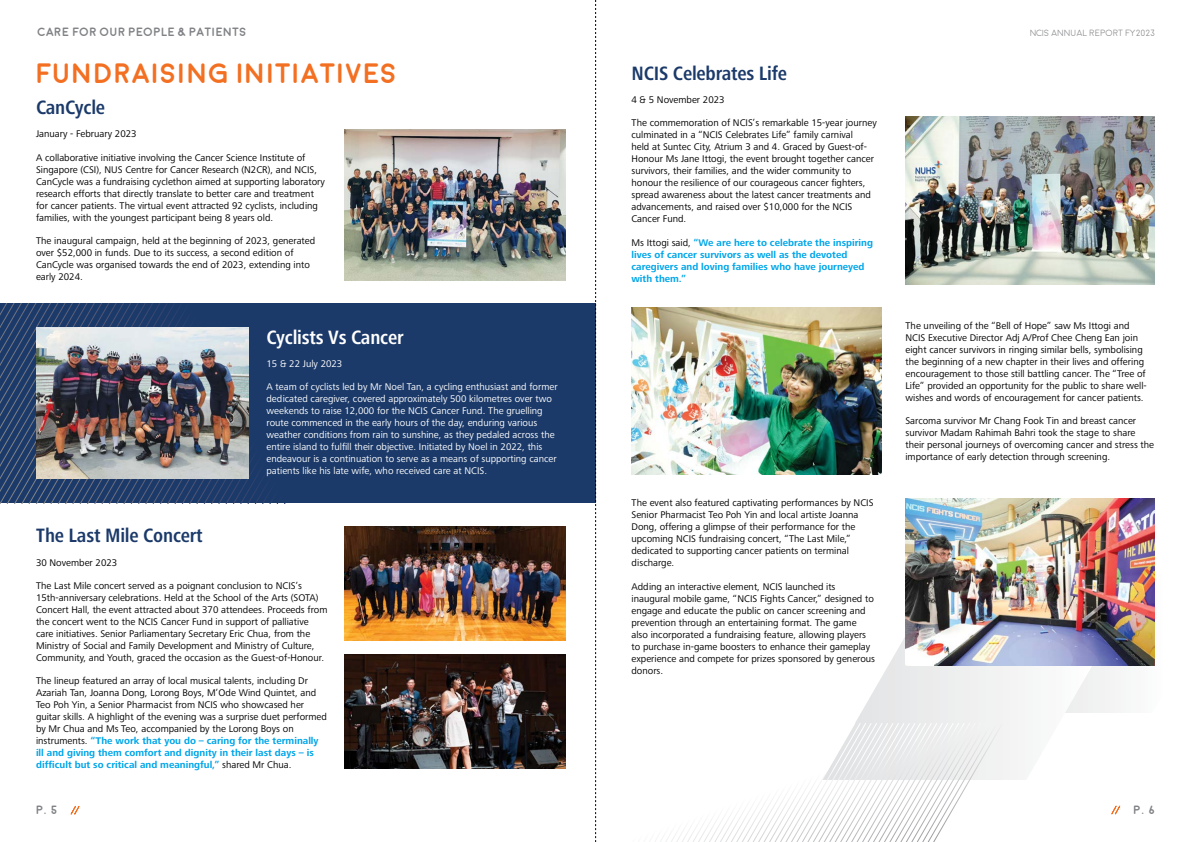
<style>
.page{position:relative;width:1191px;height:842px;background:#fff}
.page>*{position:absolute;margin:0;border:0;box-sizing:border-box;transform-origin:0 0}
.t1{font:700 28px "Moon";color:#f36f21}
.t2{font:700 condensed 20px "Frutiger Next";letter-spacing:-.01em;color:#1b3a6a}
.t3{font:700 condensed 20px "Frutiger Next";letter-spacing:-.01em;color:#fff}
.t4{font:700 12px "Moon";color:#808285}
.t5{font:10px/12px "Frutiger Next";color:#000}
.t6{font:10px/12px "Frutiger Next";color:#fff}
.t7{font:700 10px/12px "Frutiger Next";color:#00a6e9}
.t8{font:300 9px "Moon";color:#808285}
.s1{font-weight:700;color:#00a6e9}
.s2{font-weight:400;color:#000}
</style>
<div class="page">
<div style="left:0;top:303px;width:595px;height:200px;background:#1b3a6a"></div>
<svg style="left:0;top:303px;width:272px;height:200px"></svg>
<img style="left:345px;top:129px;width:220px;height:151px">
<img style="left:36px;top:328px;width:213px;height:151px">
<img style="left:345px;top:526px;width:220px;height:114px">
<img style="left:345px;top:654px;width:220px;height:114px">
<svg style="left:70px;top:805px;width:10px;height:10px"></svg>
<img style="left:595px;top:0;width:560px;height:842px">
<p class="t4" style="left:38px;top:26px;width:210px">CARE FOR OUR PEOPLE &amp; PATIENTS</p>
<h1 class="t1" style="left:36px;top:60px;width:363px">FUNDRAISING INITIATIVES</h1>
<h2 class="t2" style="left:36px;top:96px;width:71px">CanCycle</h2>
<p class="t5" style="left:36px;top:128px;width:102px">January - February 2023</p>
<p class="t5" style="left:36px;top:151px;width:290px">A collaborative initiative involving the Cancer Science Institute of Singapore (CSI), NUS Centre for Cancer Research (N2CR), and NCIS, CanCycle was a fundraising cyclethon aimed at supporting laboratory research efforts that directly translate to better care and treatment for cancer patients. The virtual event attracted 92 cyclists, including families, with the youngest participant being 8 years old.</p>
<p class="t5" style="left:36px;top:235px;width:281px">The inaugural campaign, held at the beginning of 2023, generated over $52,000 in funds. Due to its success, a second edition of CanCycle was organised towards the end of 2023, extending into early 2024.</p>
<h2 class="t3" style="left:266px;top:326px;width:139px">Cyclists Vs Cancer</h2>
<p class="t6" style="left:266px;top:358px;width:77px">15 &amp; 22 July 2023</p>
<p class="t6" style="left:266px;top:381px;width:293px">A team of cyclists led by Mr Noel Tan, a cycling enthusiast and former dedicated caregiver, covered approximately 500 kilometres over two weekends to raise 12,000 for the NCIS Cancer Fund. The gruelling route commenced in the early hours of the day, enduring various weather conditions from rain to sunshine, as they pedaled across the entire island to fulfill their objective. Initiated by Noel in 2022, this endeavour is a continuation to serve as a means of supporting cancer patients like his late wife, who received care at NCIS.</p>
<h2 class="t2" style="left:36px;top:524px;width:168px">The Last Mile Concert</h2>
<p class="t5" style="left:36px;top:556px;width:83px">30 November 2023</p>
<p class="t5" style="left:36px;top:580px;width:293px">The Last Mile concert served as a poignant conclusion to NCIS’s 15th-anniversary celebrations. Held at the School of the Arts (SOTA)<br>Concert Hall, the event attracted about 370 attendees. Proceeds from the concert went to the NCIS Cancer Fund in support of palliative care initiatives. Senior Parliamentary Secretary Eric Chua, from the Ministry of Social and Family Development and Ministry of Culture, Community, and Youth, graced the occasion as the Guest-of-Honour.</p>
<p class="t5" style="left:36px;top:675px;width:292px">The lineup featured an array of local musical talents, including Dr Azariah Tan, Joanna Dong, Lorong Boys, M’Ode Wind Quintet, and Teo Poh Yin, a Senior Pharmacist from NCIS who showcased her guitar skills. A highlight of the evening was a surprise duet performed by Mr Chua and Ms Teo, accompanied by the Lorong Boys on instruments. <span class="s1">“The work that you do – caring for the terminally ill and giving them comfort and dignity in their last days – is difficult but so critical and meaningful,”</span> shared Mr Chua.</p>
<p class="t4" style="left:36px;top:804px;width:23px">P. 5</p>
<h2 class="t2" style="left:631px;top:61px;width:157px">NCIS Celebrates Life</h2>
<p class="t5" style="left:631px;top:94px;width:95px">4 &amp; 5 November 2023</p>
<p class="t5" style="left:631px;top:117px;width:247px">The commemoration of NCIS’s remarkable 15-year journey culminated in a “NCIS Celebrates Life” family carnival<br>held at Suntec City, Atrium 3 and 4. Graced by Guest-of-Honour Ms Jane Ittogi, the event brought together cancer survivors, their families, and the wider community to honour the resilience of our courageous cancer fighters, spread awareness about the latest cancer treatments and advancements, and raised over $10,000 for the NCIS Cancer Fund.</p>
<p class="t7" style="left:631px;top:236px;width:243px"><span class="s2">Ms Ittogi said,</span> “We are here to celebrate the inspiring lives of cancer survivors as well as the devoted caregivers and loving families who have journeyed with them.”</p>
<p class="t5" style="left:631px;top:497px;width:243px">The event also featured captivating performances by NCIS Senior Pharmacist Teo Poh Yin and local artiste Joanna Dong, offering a glimpse of their performance for the upcoming NCIS fundraising concert, “The Last Mile,” dedicated to supporting cancer patients on terminal discharge.</p>
<p class="t5" style="left:631px;top:580px;width:245px">Adding an interactive element, NCIS launched its inaugural mobile game, “NCIS Fights Cancer,” designed to engage and educate the public on cancer screening and prevention through an entertaining format. The game also incorporated a fundraising feature, allowing players to purchase in-game boosters to enhance their gameplay experience and compete for prizes sponsored by generous donors.</p>
<p class="t8" style="left:1030px;top:28px;width:126px">NCIS ANNUAL REPORT FY2023</p>
<p class="t5" style="left:905px;top:320px;width:243px">The unveiling of the “Bell of Hope” saw Ms Ittogi and NCIS Executive Director Adj A/Prof Chee Cheng Ean join eight cancer survivors in ringing similar bells, symbolising the beginning of a new chapter in their lives and offering encouragement to those still battling cancer. The “Tree of Life” provided an opportunity for the public to share well&shy;wishes and words of encouragement for cancer patients.</p>
<p class="t5" style="left:905px;top:415px;width:250px">Sarcoma survivor Mr Chang Fook Tin and breast cancer survivor Madam Rahimah Bahri took the stage to share their personal journeys of overcoming cancer and stress the importance of early detection through screening.</p>
<p class="t4" style="left:1133px;top:804px;width:23px">P. 6</p>
</div>
